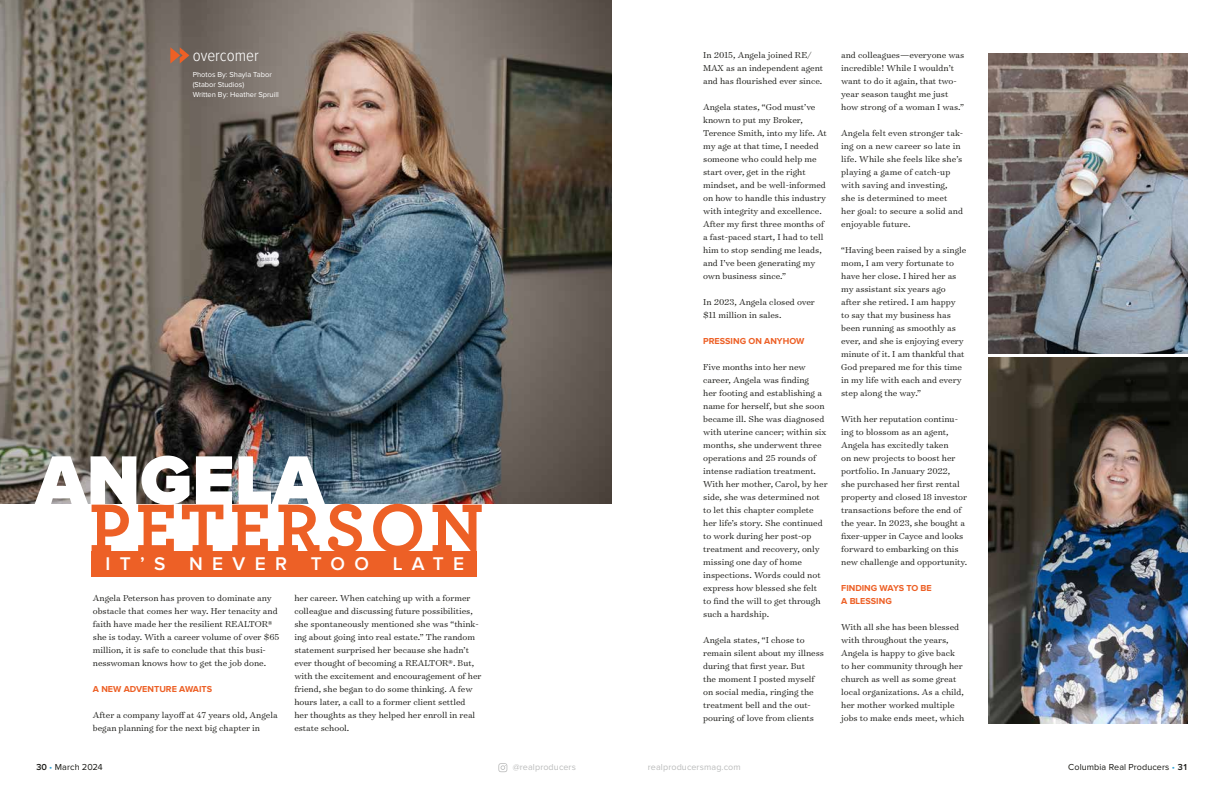
<style>
.page{position:relative;width:1224px;height:792px;background:#fff}
.page>*{position:absolute;margin:0;border:0;box-sizing:border-box;transform-origin:0 0}
.t1{font:700 72.6px "Archer Pro";letter-spacing:.06em;color:#ed6026}
.t2{font:900 71.4px "Proxima Nova";color:#fff}
.t3{font:600 19.1px "Proxima Nova";letter-spacing:.49em;color:#fff}
.t4{font:300 17px "Proxima Nova Cond";color:#fff}
.t5{font:300 9.8px/13px "Surveyor Text";color:#171713}
.t6{font:700 9px/13px "Proxima Nova";color:#ed6026}
.t7{font:9px "Proxima Nova";letter-spacing:.01em;color:#171713}
.t8{font:9px "Proxima Nova";letter-spacing:.01em;color:#bbbcbc}
.t9{font:7.5px/10px "Proxima Nova";color:#fff}
.s1{font-weight:600}
.s2{color:#31a5d9}
</style>
<div class="page">
<svg style="left:498px;top:763px;width:9px;height:9px"></svg>
<div style="left:91px;top:551px;width:386px;height:26px;background:#ed6026"></div>
<img style="left:988px;top:53px;width:200px;height:300px">
<img style="left:988px;top:357px;width:200px;height:367px">
<img style="left:0;top:0;width:612px;height:504px">
<svg style="left:170px;top:47px;width:19px;height:17px"></svg>
<h3 class="t4" style="left:193px;top:47px;width:68px">overcomer</h3>
<p class="t9" style="left:193px;top:70px;width:88px">Photos By: Shayla Tabor (Stabor Studios)<br>Written By: Heather Spruill</p>
<h2 class="t2" style="left:36px;top:448px;width:289px">ANGELA</h2>
<h1 class="t1" style="left:89px;top:471px;width:396px">PETERSON</h1>
<h3 class="t3" style="left:106px;top:553px;width:360px">IT’S NEVER TOO LATE</h3>
<p class="t5" style="left:93px;top:591px;width:188px">Angela Peterson has proven to dominate any obstacle that comes her way. Her tenacity and faith have made her the resilient REALTOR® she is today. With a career volume of over $65 million, it is safe to conclude that this busi&shy;nesswoman knows how to get the job done.</p>
<p class="t6" style="left:93px;top:683px;width:121px">A NEW ADVENTURE AWAITS</p>
<p class="t5" style="left:93px;top:708px;width:186px">After a company layoff at 47 years old, Angela began planning for the next big chapter in</p>
<p class="t5" style="left:294px;top:591px;width:189px">her career. When catching up with a former colleague and discussing future possibilities, she spontaneously mentioned she was “think&shy;ing about going into real estate.” The random statement surprised her because she hadn’t ever thought of becoming a REALTOR®. But, with the excitement and encouragement of her friend, she began to do some thinking. A few hours later, a call to a former client settled her thoughts as they helped her enroll in real estate school.</p>
<p class="t5" style="left:703px;top:48px;width:122px">In 2015, Angela joined RE/<br>MAX as an independent agent and has flourished ever since.</p>
<p class="t5" style="left:703px;top:100px;width:125px">Angela states, “God must’ve known to put my Broker,<br>Terence Smith, into my life. At my age at that time, I needed someone who could help me start over, get in the right mindset, and be well-informed on how to handle this industry with integrity and excellence.<br>After my first three months of a fast-paced start, I had to tell him to stop sending me leads, and I’ve been generating my own business since.”</p>
<p class="t5" style="left:703px;top:295px;width:113px">In 2023, Angela closed over $11 million in sales.</p>
<p class="t6" style="left:703px;top:335px;width:103px">PRESSING ON ANYHOW</p>
<p class="t5" style="left:703px;top:360px;width:126px">Five months into her new career, Angela was finding<br>her footing and establishing a name for herself, but she soon became ill. She was diagnosed with uterine cancer; within six months, she underwent three operations and 25 rounds of intense radiation treatment.<br>With her mother, Carol, by her side, she was determined not to let this chapter complete her life’s story. She continued to work during her post-op treatment and recovery, only missing one day of home inspections. Words could not express how blessed she felt to find the will to get through such a hardship.</p>
<p class="t5" style="left:703px;top:633px;width:122px">Angela states, “I chose to remain silent about my illness during that first year. But<br>the moment I posted myself on social media, ringing the treatment bell and the out&shy;pouring of love from clients</p>
<p class="t5" style="left:841px;top:48px;width:125px">and colleagues—everyone was incredible! While I wouldn’t want to do it again, that two&shy;year season taught me just how strong of a woman I was.”</p>
<p class="t5" style="left:841px;top:126px;width:124px">Angela felt even stronger tak&shy;ing on a new career so late in life. While she feels like she’s playing a game of catch-up with saving and investing, she is determined to meet her goal: to secure a solid and enjoyable future.</p>
<p class="t5" style="left:841px;top:243px;width:127px">“Having been raised by a single mom, I am very fortunate to have her close. I hired her as my assistant six years ago after she retired. I am happy to say that my business has been running as smoothly as ever, and she is enjoying every minute of it. I am thankful that<br>God prepared me for this time in my life with each and every step along the way.”</p>
<p class="t5" style="left:841px;top:412px;width:128px">With her reputation continu&shy;ing to blossom as an agent,<br>Angela has excitedly taken<br>on new projects to boost her portfolio. In January 2022,<br>she purchased her first rental property and closed 18 investor transactions before the end of the year. In 2023, she bought a fixer-upper in Cayce and looks forward to embarking on this new challenge and opportunity.</p>
<p class="t6" style="left:841px;top:582px;width:92px">FINDING WAYS TO BE<br>A BLESSING</p>
<p class="t5" style="left:841px;top:620px;width:125px">With all she has been blessed with throughout the years,<br>Angela is happy to give back to her community through her church as well as some great local organizations. As a child, her mother worked multiple jobs to make ends meet, which</p>
<p class="t7" style="left:36px;top:762px;width:69px"><span class="s1">30</span> <span class="s2">•</span> March 2024</p>
<p class="t8" style="left:513px;top:762px;width:65px">@realproducers</p>
<p class="t8" style="left:648px;top:762px;width:94px">realproducersmag.com</p>
<p class="t7" style="left:1068px;top:762px;width:121px">Columbia Real Producers <span class="s2">•</span> <span class="s1">31</span></p>
</div>
